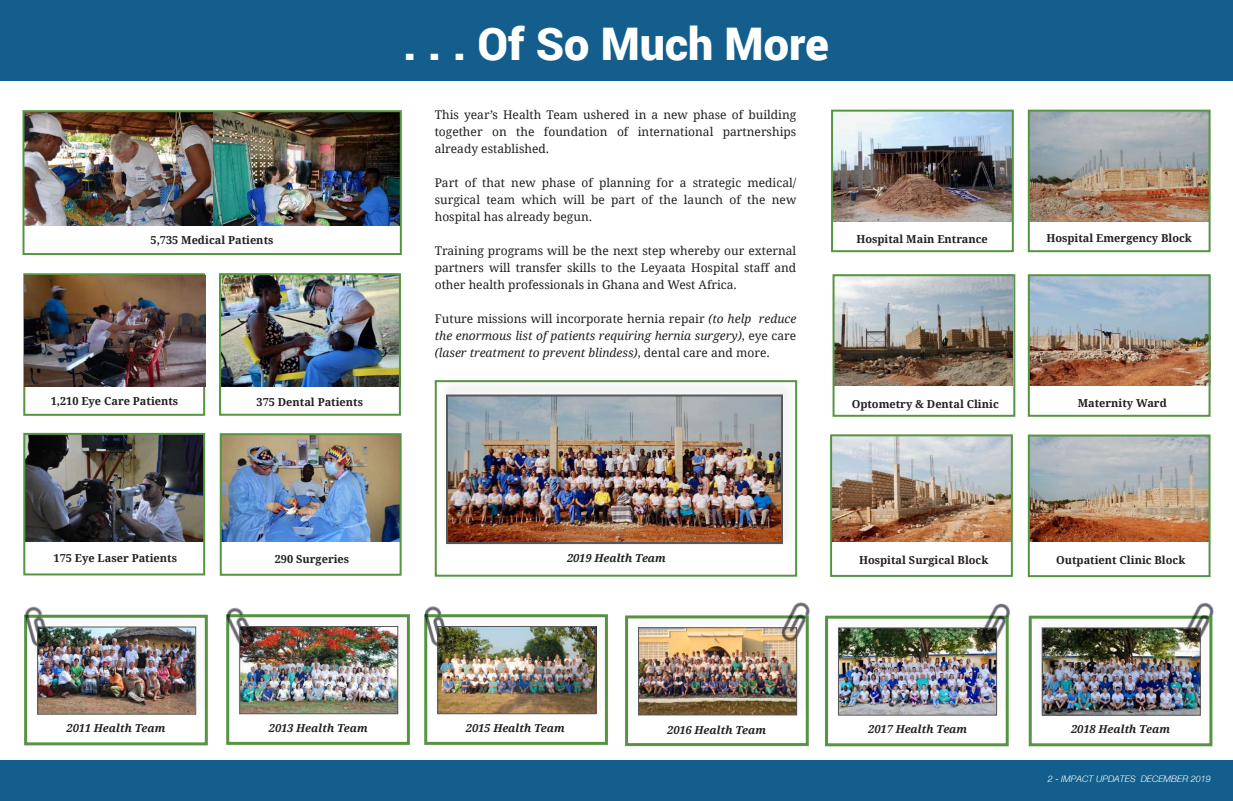
<style>
.page{position:relative;width:1233px;height:801px;background:#fff}
.page>*{position:absolute;margin:0;border:0;box-sizing:border-box;transform-origin:0 0}
.t1{font:900 45px "Roboto";color:#fff}
.t2{font:12px/17px "Droid Serif";color:#231f20;text-align:justify}
.t3{font:italic 12px/17px "Droid Serif";color:#231f20;text-align:justify}
.t4{font:700 11px "Droid Serif";color:#231f20}
.t5{font:italic 700 11px "Droid Serif";color:#231f20}
.t6{font:italic 9px "Helvetica Neue";color:#fff}
.s1{font-style:normal}
</style>
<div class="page">
<img style="left:25px;top:113px;width:374px;height:112px">
<img style="left:222px;top:276px;width:176px;height:111px">
<img style="left:26px;top:436px;width:176px;height:106px">
<div style="left:0;top:760px;width:614px;height:41px;background:#135e8c"></div>
<div style="left:614px;top:760px;width:619px;height:41px;background:#135e8c"></div>
<div style="left:0;top:0;width:1233px;height:80px;background:#135e8c"></div>
<div style="left:22px;top:110px;width:380px;height:145px;border:2px solid #559541"></div>
<div style="left:24px;top:615px;width:184px;height:130px;border:3px solid #559541"></div>
<div style="left:226px;top:614px;width:184px;height:131px;border:3px solid #559541"></div>
<div style="left:424px;top:614px;width:184px;height:131px;border:3px solid #559541"></div>
<img style="left:226px;top:607px;width:15px;height:66px">
<div style="left:625px;top:615px;width:184px;height:131px;border:3px solid #559541"></div>
<div style="left:825px;top:616px;width:184px;height:130px;border:3px solid #559541"></div>
<div style="left:1029px;top:616px;width:183px;height:130px;border:3px solid #559541"></div>
<img style="left:992px;top:569px;width:56px;height:107px">
<img style="left:1144px;top:577px;width:70px;height:34px">
<img style="left:24px;top:606px;width:17px;height:60px">
<div style="left:23px;top:273px;width:182px;height:143px;border:2px solid #559541"></div>
<img style="left:424px;top:606px;width:16px;height:60px">
<img style="left:791px;top:567px;width:40px;height:108px">
<div style="left:435px;top:380px;width:362px;height:197px;border:2px solid #559541"></div>
<img style="left:223px;top:436px;width:176px;height:106px">
<div style="left:219px;top:273px;width:182px;height:143px;border:2px solid #559541"></div>
<div style="left:23px;top:433px;width:182px;height:142px;border:2px solid #559541"></div>
<img style="left:834px;top:113px;width:177px;height:109px">
<div style="left:831px;top:110px;width:183px;height:142px;border:2px solid #559541"></div>
<img style="left:1031px;top:113px;width:177px;height:109px">
<div style="left:1028px;top:110px;width:183px;height:142px;border:2px solid #559541"></div>
<img style="left:836px;top:277px;width:176px;height:108px">
<img style="left:1031px;top:277px;width:177px;height:108px">
<img style="left:833px;top:437px;width:177px;height:105px">
<img style="left:1031px;top:438px;width:177px;height:104px">
<div style="left:1028px;top:274px;width:183px;height:143px;border:2px solid #559541"></div>
<div style="left:833px;top:274px;width:182px;height:143px;border:2px solid #559541"></div>
<div style="left:1028px;top:435px;width:183px;height:142px;border:2px solid #559541"></div>
<div style="left:830px;top:434px;width:183px;height:143px;border:2px solid #559541"></div>
<div style="left:631px;top:611px;width:179px;height:108px;background:#231f20;opacity:.28"></div>
<div style="left:638px;top:627px;width:159px;height:88px;border:1px solid #57585a"></div>
<div style="left:831px;top:611px;width:179px;height:109px;background:#231f20;opacity:.28"></div>
<div style="left:838px;top:627px;width:159px;height:89px;border:1px solid #57585a"></div>
<div style="left:1034px;top:611px;width:180px;height:109px;background:#231f20;opacity:.28"></div>
<div style="left:1042px;top:627px;width:159px;height:89px;border:1px solid #57585a"></div>
<div style="left:430px;top:610px;width:179px;height:108px;background:#231f20;opacity:.28"></div>
<div style="left:437px;top:626px;width:159px;height:88px;border:1px solid #57585a"></div>
<div style="left:232px;top:610px;width:179px;height:108px;background:#231f20;opacity:.28"></div>
<div style="left:239px;top:626px;width:159px;height:88px;border:1px solid #57585a"></div>
<div style="left:30px;top:610px;width:179px;height:109px;background:#231f20;opacity:.28"></div>
<div style="left:37px;top:627px;width:159px;height:88px;border:1px solid #57585a"></div>
<img style="left:25px;top:275px;width:180px;height:112px">
<div style="left:220px;top:433px;width:182px;height:143px;border:2px solid #559541"></div>
<div style="left:439px;top:378px;width:357px;height:170px;background:#231f20;opacity:.28"></div>
<div style="left:446px;top:395px;width:337px;height:149px;border:2px solid #57585a"></div>
<p class="t4" style="left:151px;top:233px;width:124px">5,735 Medical Patients</p>
<p class="t4" style="left:51px;top:393px;width:129px">1,210 Eye Care Patients</p>
<p class="t4" style="left:257px;top:395px;width:108px">375 Dental Patients</p>
<h1 class="t1" style="left:403px;top:12px;width:427px">. . . Of So Much More</h1>
<p class="t2" style="left:435px;top:106px;width:363px">This year’s Health Team ushered in a new phase of building together on the foundation of international partnerships already established.</p>
<p class="t2" style="left:435px;top:174px;width:363px">Part of that new phase of planning for a strategic medical/ surgical team which will be part of the launch of the new hospital has already begun.</p>
<p class="t2" style="left:435px;top:242px;width:363px">Training programs will be the next step whereby our external partners will transfer skills to the Leyaata Hospital staff and other health professionals in Ghana and West Africa.</p>
<p class="t3" style="left:435px;top:310px;width:363px"><span class="s1">Future missions will incorporate hernia repair</span> (to help reduce the enormous list of patients requiring hernia surgery)<span class="s1">, eye care </span>(laser treatment to prevent blindess)<span class="s1">, dental care and more.</span></p>
<p class="t4" style="left:856px;top:231px;width:133px">Hospital Main Entrance</p>
<p class="t4" style="left:1046px;top:230px;width:147px">Hospital Emergency Block</p>
<p class="t4" style="left:852px;top:396px;width:149px">Optometry &amp; Dental Clinic</p>
<p class="t4" style="left:1078px;top:395px;width:91px">Maternity Ward</p>
<p class="t4" style="left:54px;top:550px;width:125px">175 Eye Laser Patients</p>
<p class="t4" style="left:275px;top:552px;width:76px">290 Surgeries</p>
<p class="t5" style="left:567px;top:551px;width:100px">2019 Health Team</p>
<p class="t4" style="left:859px;top:552px;width:131px">Hospital Surgical Block</p>
<p class="t4" style="left:1056px;top:552px;width:131px">Outpatient Clinic Block</p>
<p class="t5" style="left:67px;top:721px;width:100px">2011 Health Team</p>
<p class="t5" style="left:269px;top:721px;width:100px">2013 Health Team</p>
<p class="t5" style="left:466px;top:721px;width:100px">2015 Health Team</p>
<p class="t5" style="left:667px;top:722px;width:100px">2016 Health Team</p>
<p class="t5" style="left:868px;top:721px;width:100px">2017 Health Team</p>
<p class="t5" style="left:1071px;top:721px;width:100px">2018 Health Team</p>
<p class="t6" style="left:1048px;top:774px;width:164px">2 - IMPACT UPDATES DECEMBER 2019</p>
</div>
